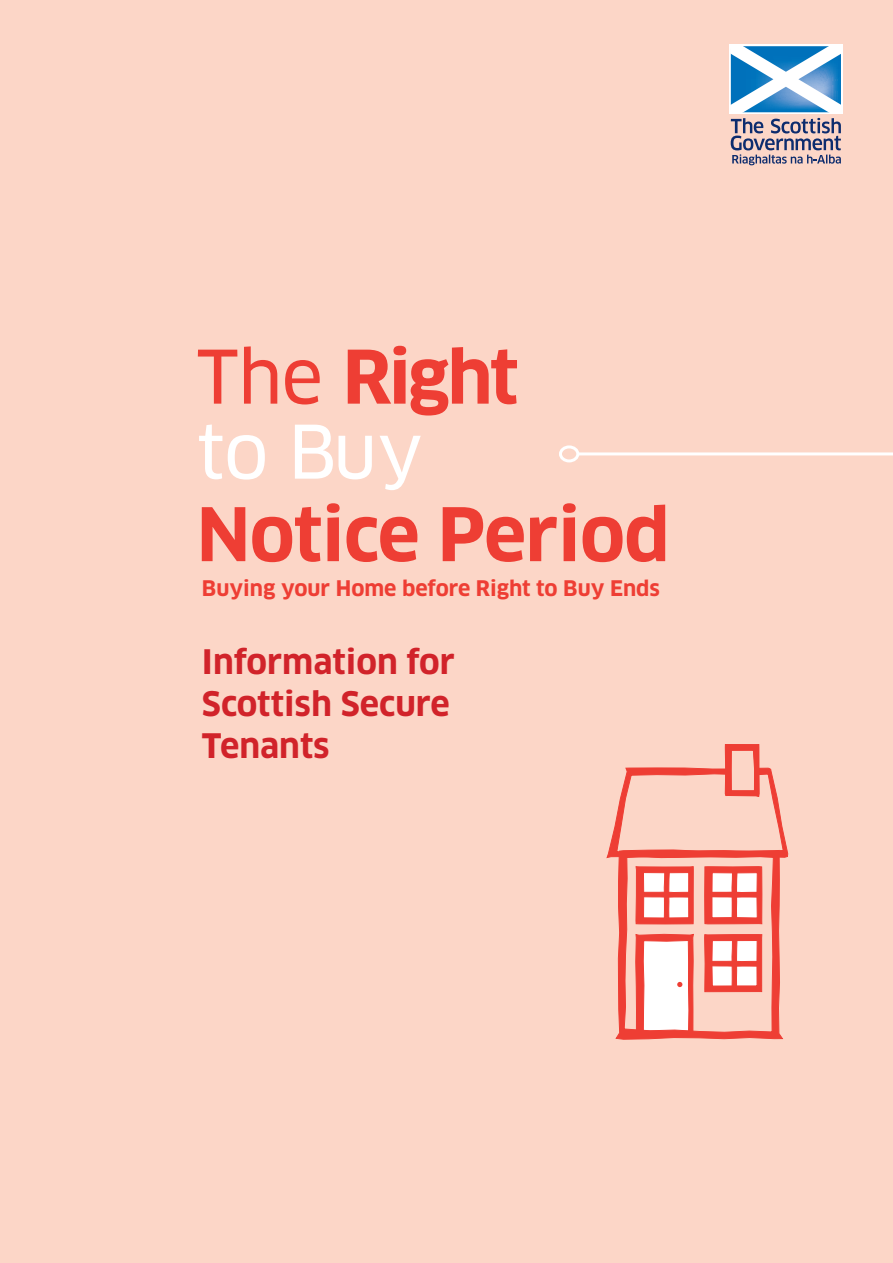
<style>
.page{position:relative;width:893px;height:1263px;background:#fcd6c7}
.page>*{position:absolute;margin:0;border:0;box-sizing:border-box;transform-origin:0 0}
.t1{font:700 72px/75px "Clan LF";letter-spacing:-.015em;color:#ee3e34}
.t2{font:700 33px/42px "Clan LF";color:#d1232a}
.t3{font:700 21px "Clan LF";color:#ee3e34}
.s1{font-family:"Clan LF News";font-weight:400}
.s2{font-family:"Clan LF News";font-weight:400;color:#fff}
</style>
<div class="page">
<hr style="left:578px;top:452px;width:315px;height:3px;background:#fff">
<div style="left:559px;top:445px;width:20px;height:17px;border:3px solid #fff;border-radius:50%"></div>
<svg style="left:730px;top:45px;width:112px;height:120px"></svg>
<svg style="left:606px;top:744px;width:182px;height:296px"></svg>
<p class="t1" style="left:197px;top:341px;width:323px"><span class="s1">The</span> Right <span class="s2">to Buy</span></p>
<p class="t1" style="left:197px;top:498px;width:475px">Notice Period</p>
<p class="t3" style="left:202px;top:576px;width:459px">Buying your Home before Right to Buy Ends</p>
<p class="t2" style="left:202px;top:641px;width:254px">Information for<br>Scottish Secure<br>Tenants</p>
</div>
